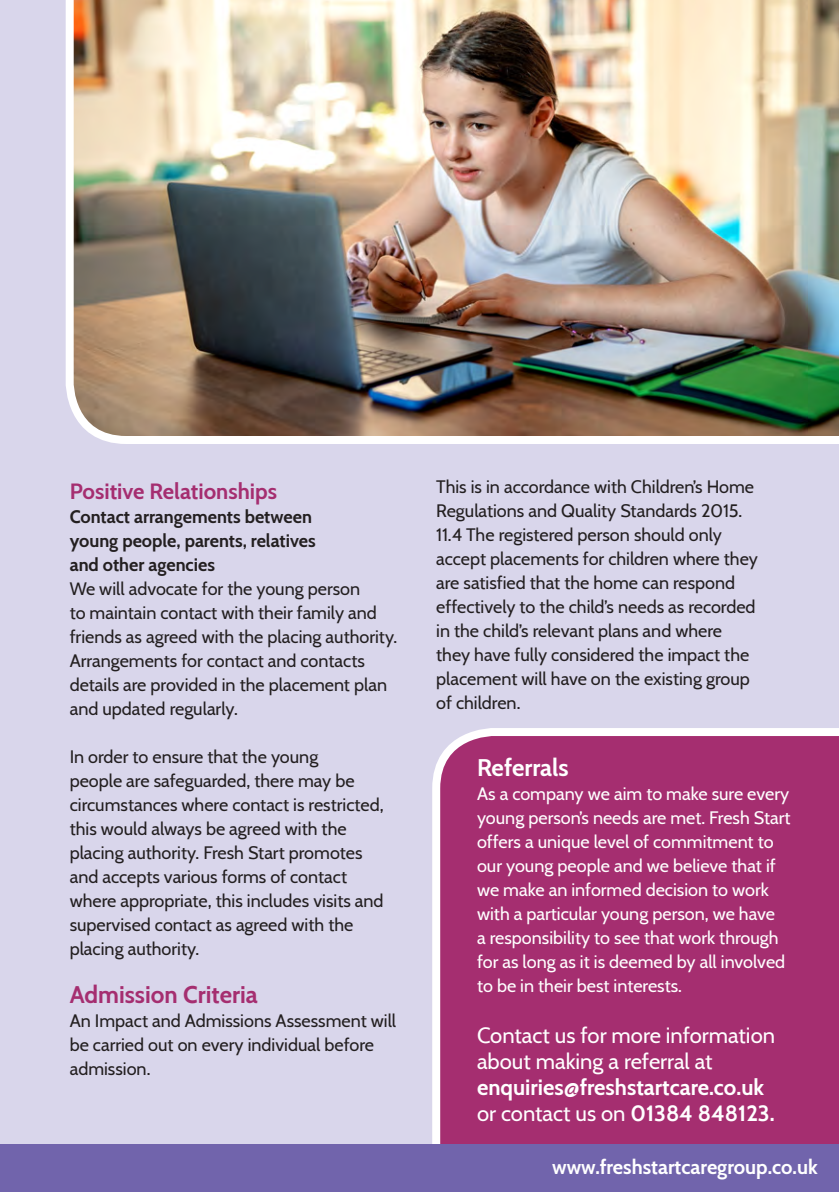
<style>
.page{position:relative;width:839px;height:1192px;background:#fff}
.page>*{position:absolute;margin:0;border:0;box-sizing:border-box;transform-origin:0 0}
.t1{font:700 24px "Cabin";color:#a52e70}
.t2{font:700 24px "Cabin";color:#fff}
.t3{font:22px/26px "Cabin";color:#fff}
.t4{font:700 22px "Cabin";color:#fff}
.t5{font:700 22px "Cabin";color:#a52e70}
.t6{font:700 20px "Cabin";color:#fff}
.t7{font:18px/24px "Cabin";color:#231f20}
.t8{font:18px/24px "Cabin";color:#fff}
.t9{font:700 18px/24px "Cabin";color:#231f20}
.s1{font-weight:700}
</style>
<div class="page">
<div style="left:0;top:0;width:838px;height:1148px;background:#d9d6eb"></div>
<div style="left:432px;top:728px;width:406px;height:416px;background:#a52e70"></div>
<img style="left:65px;top:0;width:773px;height:444px">
<div style="left:0;top:1144px;width:838px;height:48px;background:#7164ac"></div>
<p class="t5" style="left:70px;top:474px;width:209px">Positive Relationships</p>
<p class="t9" style="left:70px;top:504px;width:247px">Contact arrangements between young people, parents, relatives and other agencies</p>
<p class="t7" style="left:70px;top:576px;width:329px">We will advocate for the young person<br>to maintain contact with their family and friends as agreed with the placing authority.<br>Arrangements for contact and contacts details are provided in the placement plan and updated regularly.</p>
<p class="t7" style="left:70px;top:744px;width:315px">In order to ensure that the young<br>people are safeguarded, there may be circumstances where contact is restricted, this would always be agreed with the placing authority. Fresh Start promotes and accepts various forms of contact where appropriate, this includes visits and supervised contact as agreed with the placing authority.</p>
<p class="t1" style="left:70px;top:976px;width:189px">Admission Criteria</p>
<p class="t7" style="left:70px;top:1008px;width:328px">An Impact and Admissions Assessment will be carried out on every individual before admission.</p>
<p class="t7" style="left:436px;top:474px;width:323px">This is in accordance with Children’s Home Regulations and Quality Standards 2015.<br>11.4 The registered person should only accept placements for children where they are satisfied that the home can respond effectively to the child’s needs as recorded in the child’s relevant plans and where they have fully considered the impact the placement will have on the existing group of children.</p>
<p class="t2" style="left:477px;top:749px;width:93px">Referrals</p>
<p class="t8" style="left:477px;top:781px;width:315px">As a company we aim to make sure every young person’s needs are met. Fresh Start offers a unique level of commitment to our young people and we believe that if we make an informed decision to work with a particular young person, we have<br>a responsibility to see that work through for as long as it is deemed by all involved to be in their best interests.</p>
<p class="t3" style="left:477px;top:1020px;width:299px">Contact us for more information about making a referral at</p>
<p class="t4" style="left:477px;top:1069px;width:288px">enquiries@freshstartcare.co.uk</p>
<p class="t3" style="left:477px;top:1098px;width:299px">or contact us on <span class="s1">01384 848123.</span></p>
<p class="t6" style="left:552px;top:1151px;width:267px">www.freshstartcaregroup.co.uk</p>
</div>
